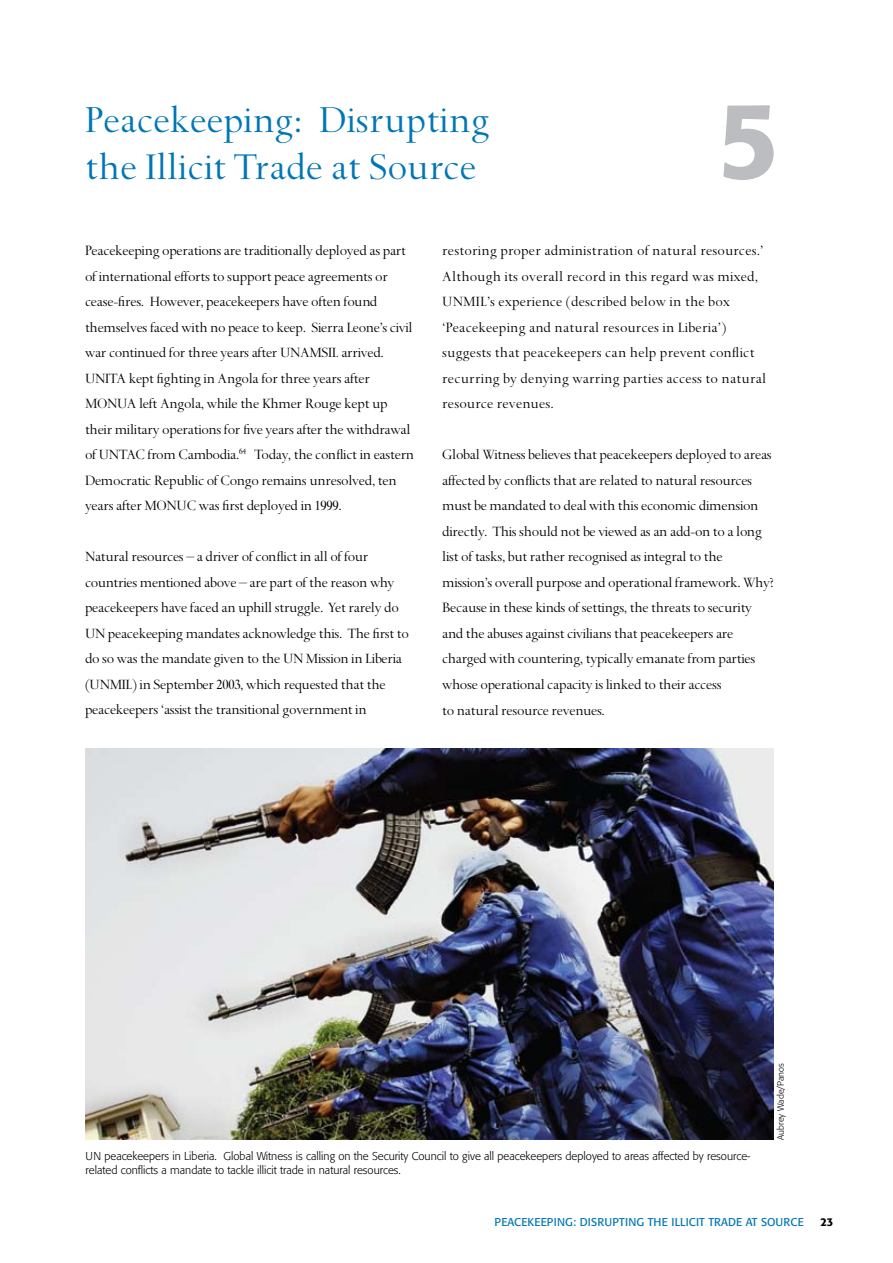
<style>
.page{position:relative;width:893px;height:1263px;background:#fff}
.page>*{position:absolute;margin:0;border:0;box-sizing:border-box;transform-origin:0 0}
.t1{font:500 108px "Formata BQ";color:#bcbdc0}
.t2{font:42px/46.5px "Spectrum";color:#0076b6}
.t3{font:15.75px/25.5px "Spectrum";letter-spacing:-.02em;color:#000}
.t4{font:15.75px/25.5px "Spectrum";letter-spacing:.01em;color:#000}
.t5{font:300 11.25px/13.5px "Formata BQ";color:#000}
.t6{font:11.25px "Formata BQ";letter-spacing:.01em;color:#0076b6}
.t7{font:500 11.25px "Formata BQ";color:#000}
.t8{font:300 9px "Formata BQ";color:#000}
</style>
<div class="page">
<img style="left:85px;top:748px;width:689px;height:392px">
<h2 class="t2" style="left:85px;top:97px;width:406px">Peacekeeping: Disrupting the Illicit Trade at Source</h2>
<h1 class="t1" style="left:717px;top:74px;width:64px">5</h1>
<p class="t3" style="left:85px;top:238px;width:331px">Peacekeeping operations are traditionally deployed as part of international efforts to support peace agreements or cease-fires. However, peacekeepers have often found themselves faced with no peace to keep. Sierra Leone’s civil war continued for three years after UNAMSIL arrived.<br>UNITA kept fighting in Angola for three years after MONUA left Angola, while the Khmer Rouge kept up their military operations for five years after the withdrawal of UNTAC from Cambodia.<sup>64</sup> Today, the conflict in eastern Democratic Republic of Congo remains unresolved, ten years after MONUC was first deployed in 1999.</p>
<p class="t3" style="left:85px;top:544px;width:326px">Natural resources – a driver of conflict in all of four countries mentioned above – are part of the reason why peacekeepers have faced an uphill struggle. Yet rarely do UN peacekeeping mandates acknowledge this. The first to do so was the mandate given to the UN Mission in Liberia (UNMIL) in September 2003, which requested that the peacekeepers ‘assist the transitional government in</p>
<p class="t4" style="left:442px;top:238px;width:326px">restoring proper administration of natural resources.’ Although its overall record in this regard was mixed, UNMIL’s experience (described below in the box ‘Peacekeeping and natural resources in Liberia’) suggests that peacekeepers can help prevent conflict recurring by denying warring parties access to natural resource revenues.</p>
<p class="t3" style="left:442px;top:442px;width:333px">Global Witness believes that peacekeepers deployed to areas affected by conflicts that are related to natural resources must be mandated to deal with this economic dimension directly. This should not be viewed as an add-on to a long list of tasks, but rather recognised as integral to the mission’s overall purpose and operational framework. Why?<br>Because in these kinds of settings, the threats to security and the abuses against civilians that peacekeepers are charged with countering, typically emanate from parties whose operational capacity is linked to their access<br>to natural resource revenues.</p>
<p class="t8" style="left:775px;top:1140px;width:78px;rotate:-90deg">Aubrey Wade/Panos</p>
<p class="t5" style="left:86px;top:1149px;width:666px">UN peacekeepers in Liberia. Global Witness is calling on the Security Council to give all peacekeepers deployed to areas affected by resource&shy;related conflicts a mandate to tackle illicit trade in natural resources.</p>
<p class="t6" style="left:494px;top:1215px;width:311px">PEACEKEEPING : DISRUPTING THE ILLICIT TRADE AT SOURCE</p>
<p class="t7" style="left:820px;top:1215px;width:15px">23</p>
</div>
